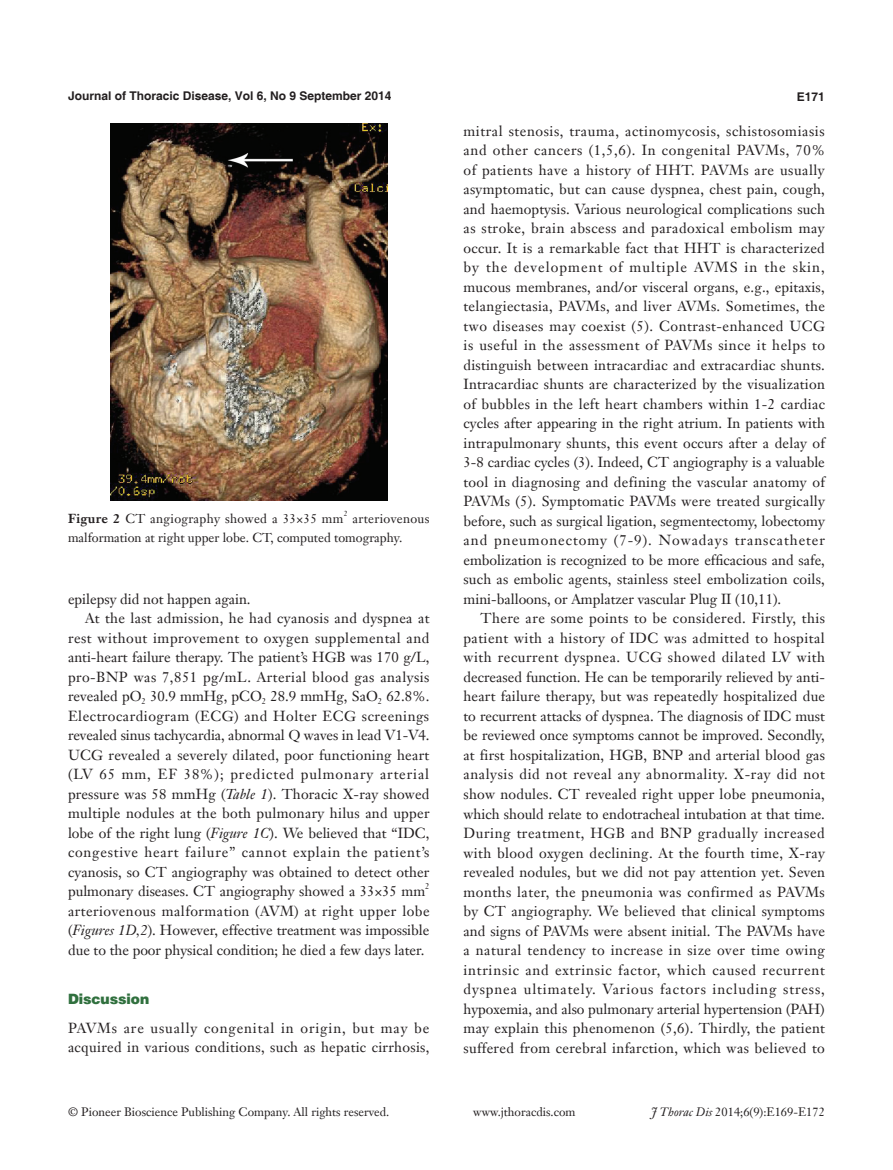
<style>
.page{position:relative;width:893px;height:1170px;background:#fff}
.page>*{position:absolute;margin:0;border:0;box-sizing:border-box;transform-origin:0 0}
.t1{font:14.25px/19.5px "Janson Text LT";color:#231f20;text-align:justify}
.t2{font:14.25px/19.5px "Janson Text LT";letter-spacing:.02em;color:#231f20}
.一级标题-6_5{font:900 14.25px "Helvetica";color:#30703e}
.t3{font:12.75px/19.5px "Janson Text LT";color:#231f20}
.t4{font:12.75px "Janson Text LT";letter-spacing:.025em;color:#231f20}
.t5{font:12px "Janson Text LT";color:#231f20}
.t6{font:700 12px "Helvetica";color:#231f20}
.t7{font:8.25px "Janson Text LT";color:#231f20}
.t8{font:7.5px "Janson Text LT";color:#231f20}
.s1{font-weight:700}
.s2{font-style:italic}
</style>
<div class="page">
<img style="left:111px;top:123px;width:276px;height:377px">
<p class="t6" style="left:68px;top:88px;width:325px">Journal of Thoracic Disease, Vol 6, No 9 September 2014</p>
<p class="t6" style="left:797px;top:89px;width:29px">E171</p>
<p class="t4" style="left:68px;top:510px;width:277px"><span class="s1">Figure 2</span> CT angiography showed a 33×35 mm</p>
<p class="t8" style="left:344px;top:509px;width:5px">2</p>
<p class="t3" style="left:68px;top:508px;width:363px;text-indent:284px">arteriovenous malformation at right upper lobe. CT, computed tomography.</p>
<p class="t1" style="left:68px;top:588px;width:184px">epilepsy did not happen again.</p>
<p class="t1" style="left:68px;top:608px;width:363px;text-indent:17px">At the last admission, he had cyanosis and dyspnea at rest without improvement to oxygen supplemental and anti-heart failure therapy. The patient’s HGB was 170 g/L, pro-BNP was 7,851 pg/mL. Arterial blood gas analysis revealed pO<sub>2</sub> 30.9 mmHg, pCO<sub>2</sub> 28.9 mmHg, SaO<sub>2</sub> 62.8%.<br>Electrocardiogram (ECG) and Holter ECG screenings revealed sinus tachycardia, abnormal Q waves in lead V1-V4.<br>UCG revealed a severely dilated, poor functioning heart (LV 65 mm, EF 38%); predicted pulmonary arterial pressure was 58 mmHg (<span class="s2">Table 1</span>). Thoracic X-ray showed multiple nodules at the both pulmonary hilus and upper lobe of the right lung (<span class="s2">Figure 1C</span>). We believed that “IDC, congestive heart failure” cannot explain the patient’s cyanosis, so CT angiography was obtained to detect other pulmonary diseases. CT angiography showed a 33×35 mm</p>
<p class="t7" style="left:425px;top:881px;width:6px">2</p>
<p class="t1" style="left:68px;top:900px;width:363px">arteriovenous malformation (AVM) at right upper lobe (<span class="s2">Figures 1D,2</span>). However, effective treatment was impossible due to the poor physical condition; he died a few days later.</p>
<p class="一级标题-6_5" style="left:68px;top:989px;width:83px">Discussion</p>
<p class="t2" style="left:68px;top:1017px;width:363px">PAVMs are usually congenital in origin, but may be acquired in various conditions, such as hepatic cirrhosis,</p>
<p class="t1" style="left:463px;top:121px;width:363px">mitral stenosis, trauma, actinomycosis, schistosomiasis and other cancers (1,5,6). In congenital PAVMs, 70% of patients have a history of HHT. PAVMs are usually asymptomatic, but can cause dyspnea, chest pain, cough, and haemoptysis. Various neurological complications such as stroke, brain abscess and paradoxical embolism may occur. It is a remarkable fact that HHT is characterized by the development of multiple AVMS in the skin, mucous membranes, and/or visceral organs, e.g., epitaxis, telangiectasia, PAVMs, and liver AVMs. Sometimes, the two diseases may coexist (5). Contrast-enhanced UCG is useful in the assessment of PAVMs since it helps to distinguish between intracardiac and extracardiac shunts.<br>Intracardiac shunts are characterized by the visualization of bubbles in the left heart chambers within 1-2 cardiac cycles after appearing in the right atrium. In patients with intrapulmonary shunts, this event occurs after a delay of 3-8 cardiac cycles (3). Indeed, CT angiography is a valuable tool in diagnosing and defining the vascular anatomy of PAVMs (5). Symptomatic PAVMs were treated surgically before, such as surgical ligation, segmentectomy, lobectomy and pneumonectomy (7-9). Nowadays transcatheter embolization is recognized to be more efficacious and safe, such as embolic agents, stainless steel embolization coils, mini-balloons, or Amplatzer vascular Plug II (10,11).</p>
<p class="t1" style="left:463px;top:608px;width:363px;text-indent:17px">There are some points to be considered. Firstly, this patient with a history of IDC was admitted to hospital with recurrent dyspnea. UCG showed dilated LV with decreased function. He can be temporarily relieved by anti&shy;heart failure therapy, but was repeatedly hospitalized due to recurrent attacks of dyspnea. The diagnosis of IDC must be reviewed once symptoms cannot be improved. Secondly, at first hospitalization, HGB, BNP and arterial blood gas analysis did not reveal any abnormality. X-ray did not show nodules. CT revealed right upper lobe pneumonia, which should relate to endotracheal intubation at that time.<br>During treatment, HGB and BNP gradually increased with blood oxygen declining. At the fourth time, X-ray revealed nodules, but we did not pay attention yet. Seven months later, the pneumonia was confirmed as PAVMs by CT angiography. We believed that clinical symptoms and signs of PAVMs were absent initial. The PAVMs have a natural tendency to increase in size over time owing intrinsic and extrinsic factor, which caused recurrent dyspnea ultimately. Various factors including stress, hypoxemia, and also pulmonary arterial hypertension (PAH) may explain this phenomenon (5,6). Thirdly, the patient suffered from cerebral infarction, which was believed to</p>
<p class="t5" style="left:68px;top:1104px;width:323px">© Pioneer Bioscience Publishing Company. All rights reserved.</p>
<p class="t5" style="left:473px;top:1104px;width:104px">www.jthoracdis.com</p>
<p class="t5" style="left:651px;top:1104px;width:175px"><span class="s2">J Thorac Dis</span> 2014;6(9):E169-E172</p>
</div>
